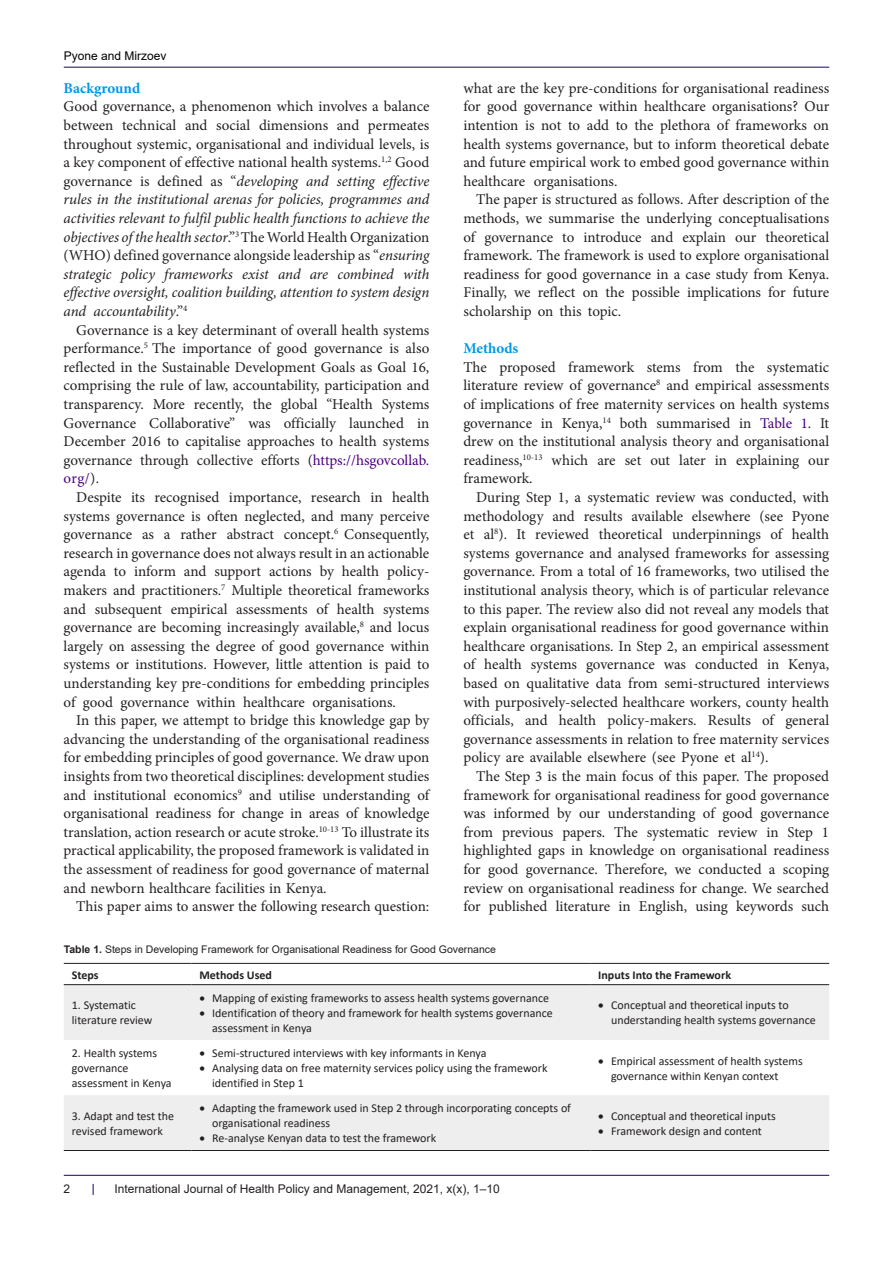
<style>
.page{position:relative;width:893px;height:1263px;background:#fff}
.page>*{position:absolute;margin:0;border:0;box-sizing:border-box;transform-origin:0 0}
.t1{font:15px/18.6px "Minion Pro";color:#231f20;text-align:justify}
.t2{font:italic 15px/18.6px "Minion Pro";letter-spacing:-.01em;color:#231f20;text-align:justify}
.heading_1{font:700 15px "Minion Pro";color:#0099e5}
.t3{font:12px/15px "Calibri";color:#231f20}
.t4{font:12px "Arial";color:#231f20}
.t5{font:700 12px "Calibri";color:#231f20}
.t6{font:12px "Arial";color:#000001}
.t7{font:10.5px "Arial";color:#231f20}
.s1{color:#4b0082}
.s2{font-weight:700}
.s3{font-style:normal}
</style>
<div class="page">
<hr style="left:64px;top:67px;width:765px;height:1px;background:#190066">
<hr style="left:64px;top:1175px;width:765px;height:1px;background:#190066">
<svg style="left:64px;top:985px;width:765px;height:165px;fill:#eee"></svg>
<hr style="left:64px;top:963px;width:127px;height:1px;background:#231f20">
<hr style="left:191px;top:963px;width:399px;height:1px;background:#231f20">
<hr style="left:590px;top:963px;width:239px;height:1px;background:#231f20">
<hr style="left:64px;top:984px;width:127px;height:1px;background:#231f20">
<hr style="left:191px;top:984px;width:399px;height:1px;background:#231f20">
<hr style="left:590px;top:984px;width:239px;height:1px;background:#231f20">
<hr style="left:64px;top:1150px;width:127px;height:1px;background:#231f20">
<hr style="left:191px;top:1150px;width:399px;height:1px;background:#231f20">
<hr style="left:590px;top:1150px;width:239px;height:1px;background:#231f20">
<p class="t6" style="left:64px;top:48px;width:104px">Pyone and Mirzoev</p>
<p class="t1" style="left:463px;top:79px;width:367px">what are the key pre-conditions for organisational readiness for good governance within healthcare organisations? Our intention is not to add to the plethora of frameworks on health systems governance, but to inform theoretical debate and future empirical work to embed good governance within healthcare organisations.</p>
<p class="t1" style="left:463px;top:190px;width:367px;text-indent:13px">The paper is structured as follows. After description of the methods, we summarise the underlying conceptualisations of governance to introduce and explain our theoretical framework. The framework is used to explore organisational readiness for good governance in a case study from Kenya.<br>Finally, we reflect on the possible implications for future scholarship on this topic.</p>
<p class="heading_1" style="left:463px;top:338px;width:56px">Methods</p>
<p class="t1" style="left:463px;top:358px;width:367px">The proposed framework stems from the systematic literature review of governance<sup>8</sup> and empirical assessments of implications of free maternity services on health systems governance in Kenya,<sup>14</sup> both summarised in <span class="s1">Table 1</span>. It drew on the institutional analysis theory and organisational readiness,<sup>10-13</sup> which are set out later in explaining our framework.</p>
<p class="t1" style="left:463px;top:488px;width:367px;text-indent:13px">During Step 1, a systematic review was conducted, with methodology and results available elsewhere (see Pyone et al<sup>8</sup>). It reviewed theoretical underpinnings of health systems governance and analysed frameworks for assessing governance. From a total of 16 frameworks, two utilised the institutional analysis theory, which is of particular relevance to this paper. The review also did not reveal any models that explain organisational readiness for good governance within healthcare organisations. In Step 2, an empirical assessment of health systems governance was conducted in Kenya, based on qualitative data from semi-structured interviews with purposively-selected healthcare workers, county health officials, and health policy-makers. Results of general governance assessments in relation to free maternity services policy are available elsewhere (see Pyone et al<sup>14</sup>).</p>
<p class="t1" style="left:463px;top:767px;width:367px;text-indent:13px">The Step 3 is the main focus of this paper. The proposed framework for organisational readiness for good governance was informed by our understanding of good governance from previous papers. The systematic review in Step 1 highlighted gaps in knowledge on organisational readiness for good governance. Therefore, we conducted a scoping review on organisational readiness for change. We searched for published literature in English, using keywords such</p>
<p class="t7" style="left:64px;top:942px;width:434px"><span class="s2">Table 1.</span> Steps in Developing Framework for Organisational Readiness for Good Governance</p>
<p class="t5" style="left:72px;top:966px;width:28px">Steps</p>
<p class="t5" style="left:199px;top:966px;width:74px">Methods Used</p>
<p class="t5" style="left:598px;top:966px;width:134px">Inputs Into the Framework</p>
<p class="t3" style="left:72px;top:998px;width:82px">1. Systematic literature review</p>
<p class="heading_1" style="left:64px;top:77px;width:78px">Background</p>
<p class="t2" style="left:64px;top:97px;width:367px"><span class="s3">Good governance, a phenomenon which involves a balance between technical and social dimensions and permeates throughout systemic, organisational and individual levels, is a key component of effective national health systems.</span><sup>1,2</sup> <span class="s3">Good governance is defined as “</span>developing and setting effective rules in the institutional arenas for policies, programmes and activities relevant to fulfil public health functions to achieve the objectives of the health sector<span class="s3">.”</span><sup>3</sup> <span class="s3">The World Health Organization (WHO) defined governance alongside leadership as “</span>ensuring strategic policy frameworks exist and are combined with effective oversight, coalition building, attention to system design and accountability<span class="s3">.”</span><sup>4</sup></p>
<p class="t1" style="left:64px;top:321px;width:367px;text-indent:13px">Governance is a key determinant of overall health systems performance.<sup>5</sup> The importance of good governance is also reflected in the Sustainable Development Goals as Goal 16, comprising the rule of law, accountability, participation and transparency. More recently, the global “Health Systems Governance Collaborative” was officially launched in December 2016 to capitalise approaches to health systems governance through collective efforts (<span class="s1">https://hsgovcollab. org/</span>).</p>
<p class="t1" style="left:64px;top:488px;width:367px;text-indent:13px">Despite its recognised importance, research in health systems governance is often neglected, and many perceive governance as a rather abstract concept.<sup>6</sup> Consequently, research in governance does not always result in an actionable agenda to inform and support actions by health policy&shy;makers and practitioners.<sup>7</sup> Multiple theoretical frameworks and subsequent empirical assessments of health systems governance are becoming increasingly available,<sup>8</sup> and locus largely on assessing the degree of good governance within systems or institutions. However, little attention is paid to understanding key pre-conditions for embedding principles of good governance within healthcare organisations.</p>
<p class="t1" style="left:64px;top:711px;width:367px;text-indent:13px">In this paper, we attempt to bridge this knowledge gap by advancing the understanding of the organisational readiness for embedding principles of good governance. We draw upon insights from two theoretical disciplines: development studies and institutional economics<sup>9</sup> and utilise understanding of organisational readiness for change in areas of knowledge translation, action research or acute stroke.<sup>10-13</sup> To illustrate its practical applicability, the proposed framework is validated in the assessment of readiness for good governance of maternal and newborn healthcare facilities in Kenya.</p>
<p class="t1" style="left:76px;top:897px;width:355px">This paper aims to answer the following research question:</p>
<p class="t3" style="left:199px;top:990px;width:351px">• Mapping of existing frameworks to assess health systems governance</p>
<p class="t3" style="left:212px;top:1005px;width:342px;text-indent:-13px">• Identification of theory and framework for health systems governance assessment in Kenya</p>
<p class="t3" style="left:611px;top:998px;width:206px;text-indent:-13px">• Conceptual and theoretical inputs to understanding health systems governance</p>
<p class="t3" style="left:72px;top:1045px;width:101px">2. Health systems governance assessment in Kenya</p>
<p class="t3" style="left:199px;top:1045px;width:288px">• Semi-structured interviews with key informants in Kenya</p>
<p class="t3" style="left:212px;top:1060px;width:337px;text-indent:-13px">• Analysing data on free maternity services policy using the framework identified in Step 1</p>
<p class="t3" style="left:611px;top:1053px;width:193px;text-indent:-13px">• Empirical assessment of health systems governance within Kenyan context</p>
<p class="t3" style="left:72px;top:1108px;width:104px">3. Adapt and test the revised framework</p>
<p class="t3" style="left:212px;top:1100px;width:360px;text-indent:-13px">• Adapting the framework used in Step 2 through incorporating concepts of organisational readiness</p>
<p class="t3" style="left:199px;top:1130px;width:238px">• Re-analyse Kenyan data to test the framework</p>
<p class="t4" style="left:64px;top:1180px;width:8px">2</p>
<p class="t4" style="left:114px;top:1180px;width:387px">International Journal of Health Policy and Management, 2021, x(x), 1–10</p>
<p class="t3" style="left:598px;top:1108px;width:179px">• Conceptual and theoretical inputs</p>
<p class="t3" style="left:598px;top:1123px;width:165px">• Framework design and content</p>
</div>
